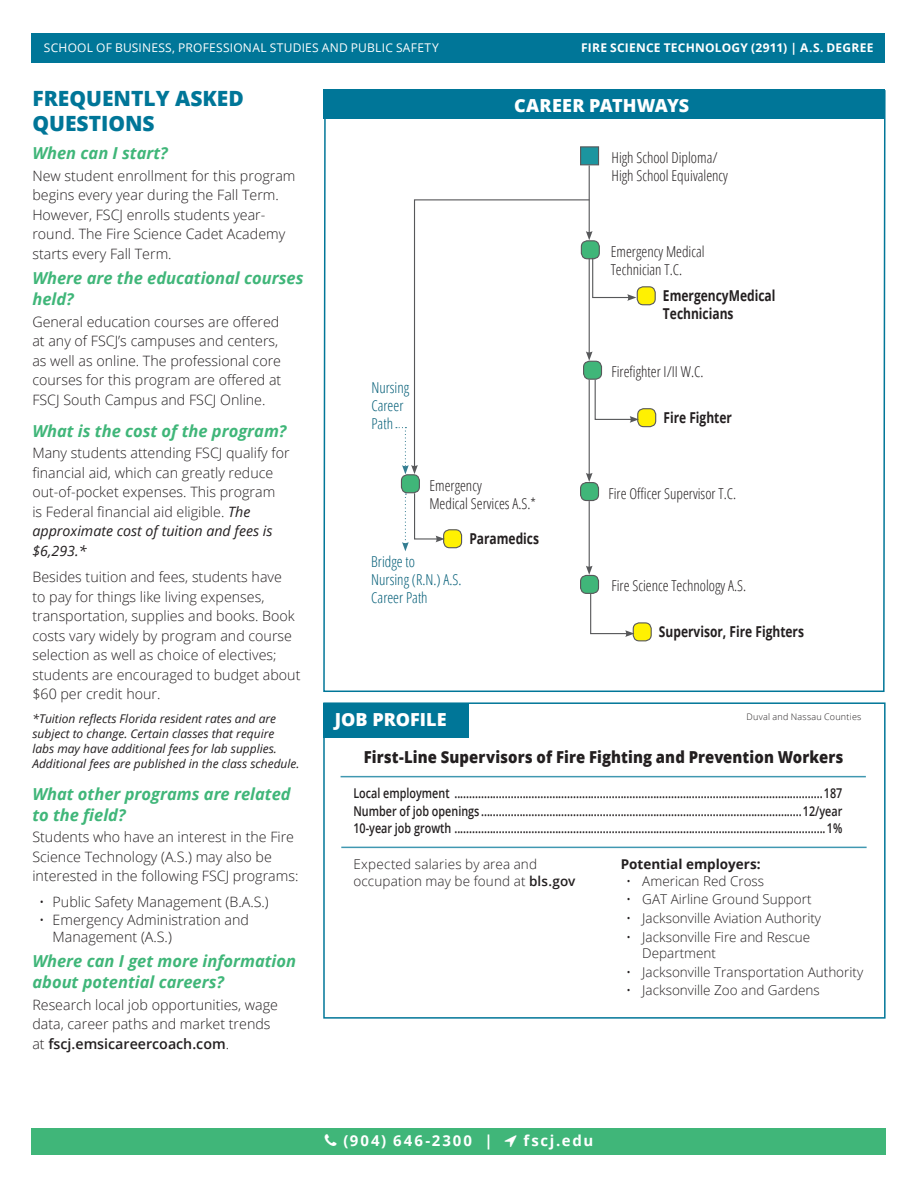
<style>
.page{position:relative;width:918px;height:1188px;background:#fff}
.page>*{position:absolute;margin:0;border:0;box-sizing:border-box;transform-origin:0 0}
.Header_01{font:800 21px/25.2px "Open Sans";color:#007698}
.t1{font:800 18px "Open Sans";color:#fff}
.Subheader{font:italic 700 16.5px/21px "Open Sans";color:#40b679}
.JOB{font:800 16.5px "Open Sans";letter-spacing:.005em;color:#231f20;scale:.9 1}
.t2{font:300 condensed 15px/18px "Open Sans";color:#231f20}
.t3{font:700 15px "Open Sans";color:#231f20;scale:.8 1}
.t4{font:300 condensed 15px/18px "Open Sans";color:#005c76}
.t5{font:700 15px "Open Sans";letter-spacing:.13em;color:#fff}
.body_copy{font:300 14.25px/19.5px "Open Sans";color:#231f20}
.Sidebar_list_02{font:600 13.5px "Open Sans";color:#231f20;scale:.8 1}
.expected_salaryies{font:300 13.5px/16.5px "Open Sans";color:#231f20}
.Course_-_Subheader_0{font:700 13.5px "Open Sans";color:#231f20}
.small_body_copy_02{font:italic 12px/15px "Open Sans";color:#231f20}
.t6{font:12px "Open Sans";letter-spacing:.02em;color:#fff}
.t7{font:700 12px "Open Sans";letter-spacing:.02em;color:#fff}
.disclaimer_OR_source{font:300 9px "Open Sans";letter-spacing:.025em;color:#231f20}
.s1{font-weight:400;font-style:italic}
.s2{font-weight:600}
</style>
<div class="page">
<div style="left:32px;top:1128px;width:854px;height:27px;background:#40b679"></div>
<div style="left:32px;top:33px;width:853px;height:29px;background:#007698"></div>
<svg style="left:323px;top:89px;width:563px;height:603px"></svg>
<div style="left:580px;top:146px;width:19px;height:19px;background:#1c959f;border:1px solid #57585a"></div>
<hr style="left:589px;top:165px;width:1px;height:68px;background:#57585a">
<svg style="left:591px;top:231px;width:2px;height:9px"></svg>
<svg style="left:413px;top:199px;width:178px;height:269px"></svg>
<div style="left:581px;top:241px;width:18px;height:18px;background:#40b679;border-radius:6px"></div>
<div style="left:581px;top:240px;width:19px;height:19px;border:1px solid #57585a;border-radius:6px"></div>
<div style="left:637px;top:287px;width:18px;height:18px;background:#fff101;border-radius:6px"></div>
<div style="left:637px;top:286px;width:19px;height:19px;border:1px solid #57585a;border-radius:6px"></div>
<svg style="left:592px;top:257px;width:44px;height:44px"></svg>
<div style="left:584px;top:361px;width:18px;height:18px;background:#40b679;border-radius:6px"></div>
<div style="left:583px;top:361px;width:19px;height:19px;border:1px solid #57585a;border-radius:6px"></div>
<div style="left:638px;top:409px;width:18px;height:18px;background:#fff101;border-radius:6px"></div>
<div style="left:637px;top:408px;width:19px;height:19px;border:1px solid #57585a;border-radius:6px"></div>
<svg style="left:594px;top:379px;width:45px;height:44px"></svg>
<div style="left:323px;top:702px;width:563px;height:317px;border:2px solid #007698"></div>
<div style="left:323px;top:704px;width:146px;height:34px;background:#007698"></div>
<hr style="left:341px;top:776px;width:525px;height:1px;background:#007698">
<hr style="left:341px;top:847px;width:526px;height:1px;background:#007698">
<hr style="left:589px;top:258px;width:1px;height:96px;background:#57585a">
<svg style="left:586px;top:351px;width:7px;height:10px"></svg>
<div style="left:401px;top:475px;width:18px;height:18px;background:#40b679;border-radius:6px"></div>
<div style="left:401px;top:474px;width:19px;height:19px;border:1px solid #57585a;border-radius:6px"></div>
<div style="left:444px;top:530px;width:18px;height:18px;background:#fff101;border-radius:6px"></div>
<div style="left:443px;top:529px;width:19px;height:19px;border:1px solid #57585a;border-radius:6px"></div>
<svg style="left:396px;top:427px;width:22px;height:47px"></svg>
<svg style="left:402px;top:492px;width:43px;height:59px"></svg>
<div style="left:581px;top:483px;width:18px;height:18px;background:#40b679;border-radius:6px"></div>
<div style="left:580px;top:482px;width:19px;height:19px;border:1px solid #57585a;border-radius:6px"></div>
<hr style="left:589px;top:380px;width:1px;height:95px;background:#57585a">
<svg style="left:586px;top:473px;width:7px;height:9px"></svg>
<div style="left:581px;top:575px;width:18px;height:18px;background:#40b679;border-radius:6px"></div>
<div style="left:580px;top:575px;width:19px;height:19px;border:1px solid #57585a;border-radius:6px"></div>
<div style="left:633px;top:623px;width:18px;height:18px;background:#fff101;border-radius:6px"></div>
<div style="left:633px;top:622px;width:19px;height:19px;border:1px solid #57585a;border-radius:6px"></div>
<svg style="left:590px;top:593px;width:44px;height:44px"></svg>
<hr style="left:589px;top:501px;width:1px;height:67px;background:#57585a">
<svg style="left:586px;top:566px;width:7px;height:9px"></svg>
<p class="t6" style="left:44px;top:40px;width:396px">SCHOOL OF BUSINESS, PROFESSIONAL STUDIES AND PUBLIC SAFETY</p>
<p class="t7" style="left:581px;top:40px;width:294px">FIRE SCIENCE TECHNOLOGY (2911) | A.S. DEGREE</p>
<p class="Header_01" style="left:32px;top:84px;width:213px">FREQUENTLY ASKED<br>QUESTIONS</p>
<p class="Subheader" style="left:32px;top:142px;width:137px">When can I start?</p>
<p class="body_copy" style="left:32px;top:166px;width:265px">New student enrollment for this program begins every year during the Fall Term.<br>However, FSCJ enrolls students year&shy;round. The Fire Science Cadet Academy starts every Fall Term.</p>
<p class="Subheader" style="left:32px;top:267px;width:273px">Where are the educational courses held?</p>
<p class="body_copy" style="left:32px;top:312px;width:250px">General education courses are offered at any of FSCJ’s campuses and centers, as well as online. The professional core courses for this program are offered at FSCJ South Campus and FSCJ Online.</p>
<p class="Subheader" style="left:32px;top:420px;width:256px">What is the cost of the program?</p>
<p class="body_copy" style="left:32px;top:443px;width:259px">Many students attending FSCJ qualify for financial aid, which can greatly reduce out-of-pocket expenses. This program<br>is Federal financial aid eligible. <span class="s1">The approximate cost of tuition and fees is $6,293.*</span></p>
<p class="body_copy" style="left:32px;top:567px;width:270px">Besides tuition and fees, students have<br>to pay for things like living expenses, transportation, supplies and books. Book costs vary widely by program and course selection as well as choice of electives; students are encouraged to budget about $60 per credit hour.</p>
<p class="small_body_copy_02" style="left:32px;top:711px;width:269px">*Tuition reflects Florida resident rates and are subject to change. Certain classes that require<br>labs may have additional fees for lab supplies.<br>Additional fees are published in the class schedule.</p>
<p class="Subheader" style="left:32px;top:783px;width:260px">What other programs are related to the field?</p>
<p class="body_copy" style="left:32px;top:827px;width:268px">Students who have an interest in the Fire<br>Science Technology (A.S.) may also be interested in the following FSCJ programs:</p>
<p class="body_copy" style="left:39px;top:891px;width:231px">• Public Safety Management (B.A.S.)</p>
<p class="body_copy" style="left:53px;top:911px;width:198px;line-height:16.5px;text-indent:-13px">• Emergency Administration and<br>Management (A.S.)</p>
<p class="Subheader" style="left:32px;top:950px;width:265px">Where can I get more information about potential careers?</p>
<p class="body_copy" style="left:32px;top:994px;width:247px">Research local job opportunities, wage data, career paths and market trends at <span class="s2">fscj.emsicareercoach.com</span>.</p>
<p class="t1" style="left:514px;top:91px;width:177px">CAREER PATHWAYS</p>
<p class="t2" style="left:612px;top:148px;width:108px">High School Diploma/</p>
<p class="t2" style="left:612px;top:166px;width:118px">High School Equivalency</p>
<p class="t4" style="left:371px;top:379px;width:39px">Nursing<br>Career<br>Path</p>
<p class="t2" style="left:429px;top:476px;width:108px">Emergency<br>Medical Services A.S.*</p>
<p class="t3" style="left:469px;top:528px;width:89px">Paramedics</p>
<p class="t4" style="left:371px;top:552px;width:92px">Bridge to<br>Nursing (R.N.) A.S.<br>Career Path</p>
<p class="t2" style="left:611px;top:242px;width:95px">Emergency Medical</p>
<p class="t2" style="left:611px;top:260px;width:73px">Technician T.C.</p>
<p class="t3" style="left:663px;top:285px;width:142px">EmergencyMedical</p>
<p class="t3" style="left:663px;top:303px;width:90px">Technicians</p>
<p class="t2" style="left:612px;top:362px;width:94px">Firefighter I/II W.C.</p>
<p class="t3" style="left:663px;top:407px;width:87px">Fire Fighter</p>
<p class="t2" style="left:609px;top:484px;width:129px">Fire Officer Supervisor T.C.</p>
<p class="t2" style="left:612px;top:576px;width:136px">Fire Science Technology A.S.</p>
<p class="t3" style="left:659px;top:621px;width:183px">Supervisor, Fire Fighters</p>
<p class="t1" style="left:335px;top:706px;width:113px">JOB PROFILE</p>
<p class="disclaimer_OR_source" style="left:746px;top:710px;width:116px">Duval and Nassau Counties</p>
<p class="JOB" style="left:364px;top:745px;width:534px">First-Line Supervisors of Fire Fighting and Prevention Workers</p>
<p class="Sidebar_list_02" style="left:353px;top:784px;width:613px">Local employment ............................................................................................................................187</p>
<p class="Sidebar_list_02" style="left:353px;top:801px;width:613px">Number of job openings ............................................................................................................12/year</p>
<p class="Sidebar_list_02" style="left:353px;top:819px;width:613px">10-year job growth .............................................................................................................................1%</p>
<p class="Course_-_Subheader_0" style="left:621px;top:855px;width:141px">Potential employers:</p>
<p class="expected_salaryies" style="left:626px;top:872px;width:140px">• American Red Cross</p>
<p class="expected_salaryies" style="left:626px;top:891px;width:187px">• GAT Airline Ground Support</p>
<p class="expected_salaryies" style="left:626px;top:909px;width:197px">• Jacksonville Aviation Authority</p>
<p class="expected_salaryies" style="left:642px;top:928px;width:170px;text-indent:-16px">• Jacksonville Fire and Rescue<br>Department</p>
<p class="expected_salaryies" style="left:626px;top:963px;width:239px">• Jacksonville Transportation Authority</p>
<p class="expected_salaryies" style="left:626px;top:982px;width:195px">• Jacksonville Zoo and Gardens</p>
<p class="expected_salaryies" style="left:353px;top:856px;width:224px">Expected salaries by area and occupation may be found at <span class="s2">bls.gov</span></p>
<p class="t5" style="left:343px;top:1130px;width:151px">(904) 646-2300 |</p>
<p class="t5" style="left:524px;top:1130px;width:71px">fscj.edu</p>
</div>
